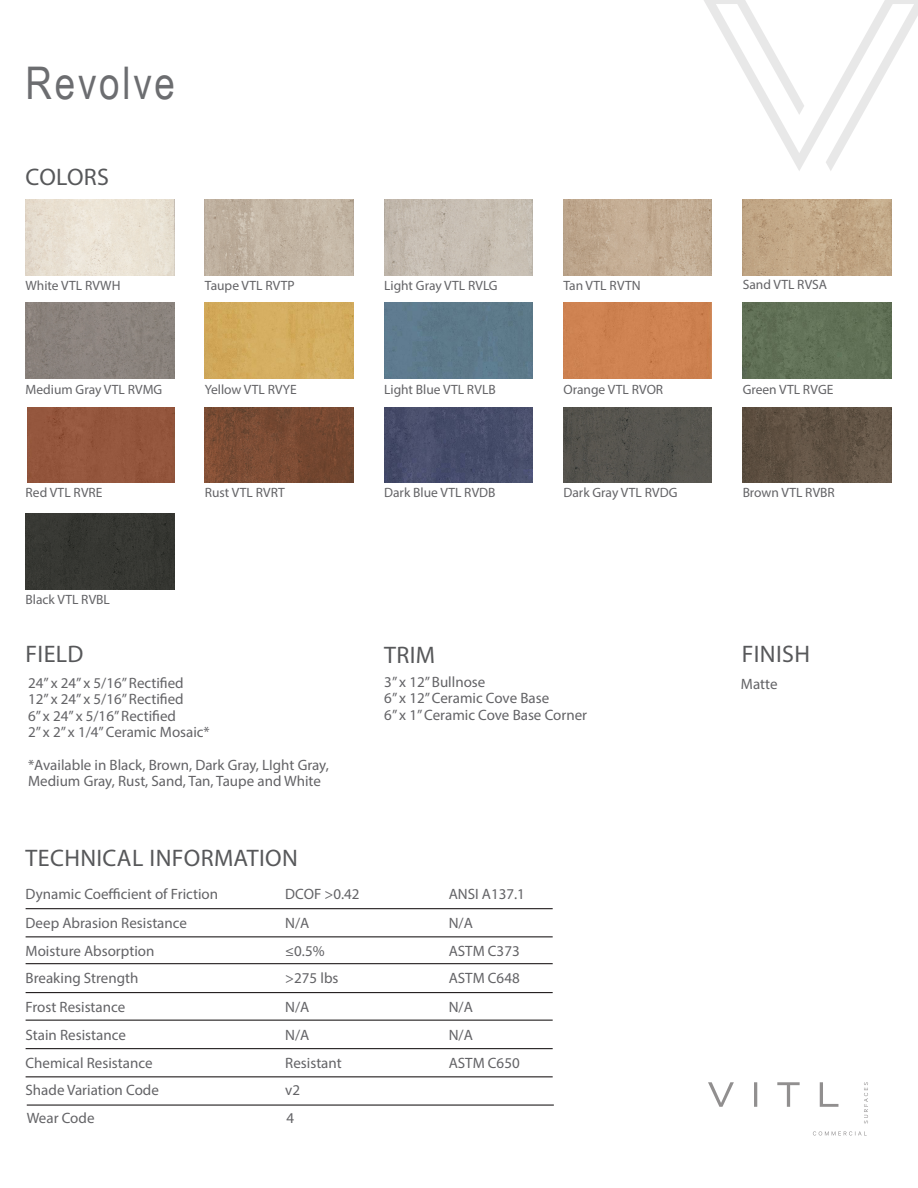
<style>
.page{position:relative;width:918px;height:1188px;background:#fff}
.page>*{position:absolute;margin:0;border:0;box-sizing:border-box;transform-origin:0 0}
.t1{font:45px "Arial Narrow";letter-spacing:.06em;color:#6c6d70}
.t2{font:24px "Myriad Pro";letter-spacing:.015em;color:#57585a}
.t3{font:15px/16.5px "Myriad Pro";color:#636366}
.t4{font:13.5px "Myriad Pro";color:#636366}
</style>
<div class="page">
<img style="left:26px;top:200px;width:148px;height:76px">
<img style="left:205px;top:200px;width:148px;height:76px">
<img style="left:384px;top:200px;width:149px;height:76px">
<img style="left:563px;top:200px;width:149px;height:76px">
<img style="left:743px;top:200px;width:148px;height:76px">
<div style="left:26px;top:303px;width:148px;height:76px;background:#8a837d"></div>
<img style="left:205px;top:407px;width:148px;height:76px">
<div style="left:563px;top:407px;width:149px;height:76px;background:#56544e"></div>
<img style="left:205px;top:303px;width:148px;height:76px">
<div style="left:384px;top:303px;width:149px;height:76px;background:#5d7a8b"></div>
<div style="left:28px;top:407px;width:146px;height:76px;background:#94563d"></div>
<div style="left:563px;top:303px;width:149px;height:76px;background:#ce8251"></div>
<div style="left:743px;top:303px;width:148px;height:76px;background:#617157"></div>
<img style="left:384px;top:407px;width:149px;height:76px">
<img style="left:743px;top:407px;width:148px;height:76px">
<div style="left:26px;top:513px;width:148px;height:76px;background:#363732"></div>
<hr style="left:26px;top:908px;width:527px;height:1px;background:#231f20">
<hr style="left:26px;top:936px;width:527px;height:1px;background:#231f20">
<hr style="left:26px;top:963px;width:527px;height:1px;background:#231f20">
<hr style="left:26px;top:992px;width:527px;height:1px;background:#231f20">
<hr style="left:26px;top:1020px;width:527px;height:1px;background:#231f20">
<hr style="left:26px;top:1048px;width:527px;height:1px;background:#231f20">
<hr style="left:26px;top:1076px;width:527px;height:1px;background:#231f20">
<hr style="left:27px;top:1105px;width:527px;height:1px;background:#231f20">
<svg style="left:708px;top:1082px;width:160px;height:54px"></svg>
<p class="t1" style="left:26px;top:51px;width:151px">Revolve</p>
<p class="t2" style="left:26px;top:162px;width:85px">COLORS</p>
<p class="t4" style="left:26px;top:278px;width:96px">White VTL RVWH</p>
<p class="t4" style="left:205px;top:278px;width:91px">Taupe VTL RVTP</p>
<p class="t4" style="left:384px;top:277px;width:115px">Light Gray VTL RVLG</p>
<p class="t4" style="left:563px;top:277px;width:79px">Tan VTL RVTN</p>
<p class="t4" style="left:743px;top:277px;width:86px">Sand VTL RVSA</p>
<p class="t4" style="left:26px;top:381px;width:138px">Medium Gray VTL RVMG</p>
<p class="t4" style="left:26px;top:485px;width:78px">Red VTL RVRE</p>
<p class="t4" style="left:26px;top:591px;width:86px">Black VTL RVBL</p>
<p class="t4" style="left:205px;top:381px;width:93px">Yellow VTL RVYE</p>
<p class="t4" style="left:384px;top:381px;width:113px">Light Blue VTL RVLB</p>
<p class="t4" style="left:563px;top:381px;width:101px">Orange VTL RVOR</p>
<p class="t4" style="left:743px;top:381px;width:92px">Green VTL RVGE</p>
<p class="t4" style="left:205px;top:485px;width:81px">Rust VTL RVRT</p>
<p class="t4" style="left:563px;top:485px;width:116px">Dark Gray VTL RVDG</p>
<p class="t4" style="left:384px;top:485px;width:113px">Dark Blue VTL RVDB</p>
<p class="t4" style="left:743px;top:485px;width:94px">Brown VTL RVBR</p>
<p class="t2" style="left:26px;top:639px;width:59px">FIELD</p>
<p class="t2" style="left:742px;top:639px;width:70px">FINISH</p>
<p class="t2" style="left:384px;top:640px;width:52px">TRIM</p>
<p class="t3" style="left:384px;top:673px;width:103px">3” x 12” Bullnose</p>
<p class="t3" style="left:384px;top:690px;width:166px">6” x 12” Ceramic Cove Base</p>
<p class="t3" style="left:384px;top:706px;width:204px">6” x 1” Ceramic Cove Base Corner</p>
<p class="t3" style="left:28px;top:674px;width:157px">24” x 24” x 5/16” Rectified</p>
<p class="t3" style="left:741px;top:675px;width:38px">Matte</p>
<p class="t3" style="left:28px;top:691px;width:157px">12” x 24” x 5/16” Rectified</p>
<p class="t3" style="left:28px;top:707px;width:150px">6” x 24” x 5/16” Rectified</p>
<p class="t3" style="left:28px;top:723px;width:183px">2” x 2” x 1/4” Ceramic Mosaic*</p>
<p class="t3" style="left:28px;top:756px;width:302px">*Available in Black, Brown, Dark Gray, LIght Gray,<br>Medium Gray, Rust, Sand, Tan, Taupe and White</p>
<p class="t2" style="left:26px;top:843px;width:274px">TECHNICAL INFORMATION</p>
<p class="t3" style="left:26px;top:885px;width:194px">Dynamic Coefficient of Friction</p>
<p class="t3" style="left:26px;top:915px;width:163px">Deep Abrasion Resistance</p>
<p class="t3" style="left:26px;top:943px;width:130px">Moisture Absorption</p>
<p class="t3" style="left:26px;top:970px;width:114px">Breaking Strength</p>
<p class="t3" style="left:26px;top:998px;width:101px">Frost Resistance</p>
<p class="t3" style="left:26px;top:1027px;width:102px">Stain Resistance</p>
<p class="t3" style="left:26px;top:1054px;width:128px">Chemical Resistance</p>
<p class="t3" style="left:285px;top:885px;width:76px">DCOF &gt;0.42</p>
<p class="t3" style="left:449px;top:885px;width:78px">ANSI A137.1</p>
<p class="t3" style="left:285px;top:914px;width:26px">N/A</p>
<p class="t3" style="left:449px;top:915px;width:26px">N/A</p>
<p class="t3" style="left:285px;top:943px;width:41px">≤0.5%</p>
<p class="t3" style="left:449px;top:943px;width:73px">ASTM C373</p>
<p class="t3" style="left:285px;top:970px;width:55px">&gt;275 lbs</p>
<p class="t3" style="left:449px;top:970px;width:73px">ASTM C648</p>
<p class="t3" style="left:285px;top:998px;width:26px">N/A</p>
<p class="t3" style="left:285px;top:1027px;width:26px">N/A</p>
<p class="t3" style="left:285px;top:1054px;width:58px">Resistant</p>
<p class="t3" style="left:449px;top:1054px;width:73px">ASTM C650</p>
<p class="t3" style="left:449px;top:998px;width:26px">N/A</p>
<p class="t3" style="left:449px;top:1027px;width:26px">N/A</p>
<p class="t3" style="left:26px;top:1081px;width:135px">Shade Variation Code</p>
<p class="t3" style="left:285px;top:1081px;width:16px">v2</p>
<p class="t3" style="left:27px;top:1110px;width:69px">Wear Code</p>
<p class="t3" style="left:286px;top:1110px;width:9px">4</p>
</div>
